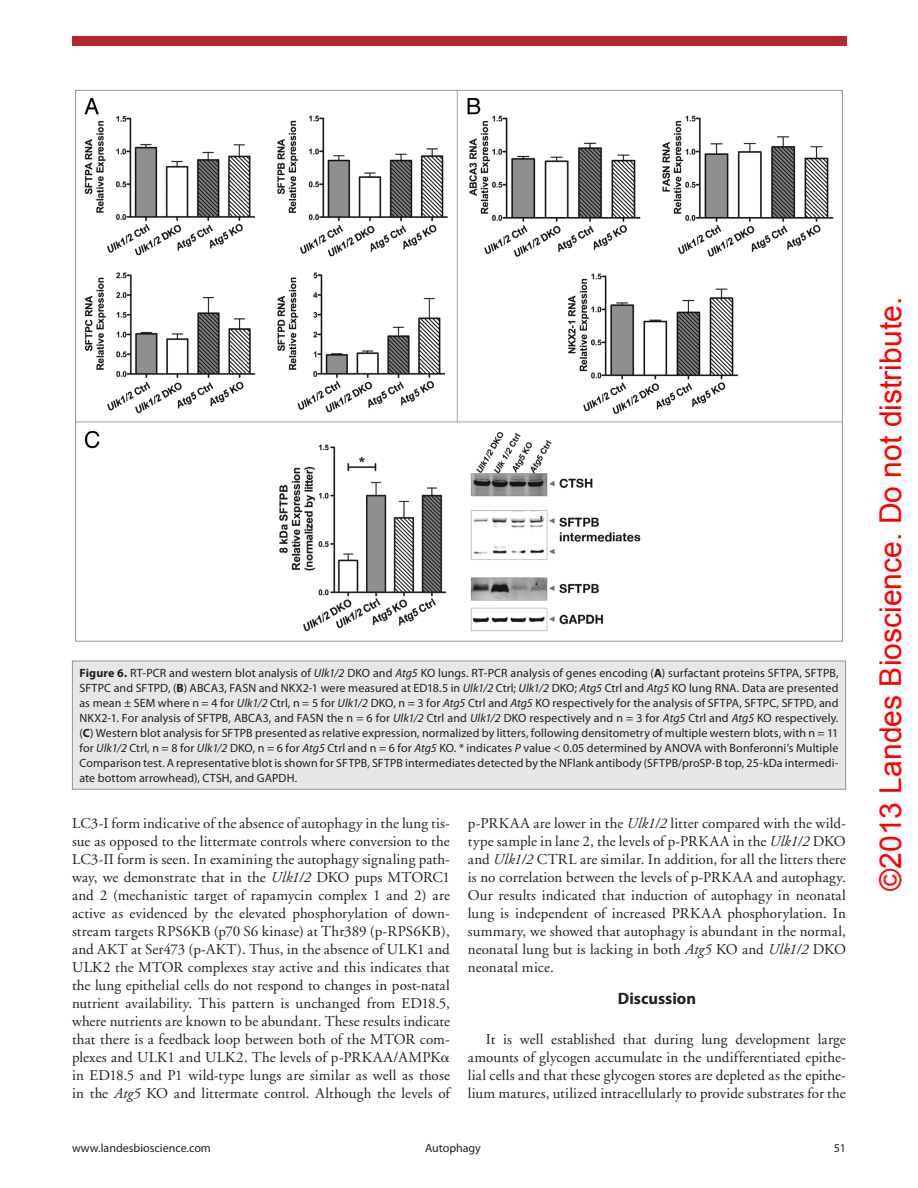
<style>
.page{position:relative;width:918px;height:1188px;background:#fff}
.page>*{position:absolute;margin:0;border:0;box-sizing:border-box;transform-origin:0 0}
.t1{font:30.15px "Arial";color:#f00}
.t2{font:700 16.5px "Myriad Pro";color:#231f20}
.t3{font:15px/18px "Adobe Garamond";letter-spacing:.01em;color:#231f20;text-align:justify}
.t4{font:12px/15px "Myriad Pro";letter-spacing:.005em;color:#231f20;text-align:justify}
.s1{font-weight:700}
.s2{font-style:italic}
.s3{font-family:"Universal Std Greekw Math Pi"}
</style>
<div class="page">
<div style="left:72px;top:36px;width:774px;height:10px;background:#b7262b"></div>
<div style="left:72px;top:661px;width:774px;height:128px;background:#e6e7e9"></div>
<div style="left:72px;top:661px;width:774px;height:129px;border:1px solid #939598"></div>
<img style="left:77px;top:92px;width:764px;height:540px">
<p class="t4" style="left:79px;top:665px;width:761px"><span class="s1">Figure 6.</span> RT-PCR and western blot analysis of <span class="s2">Ulk1/2</span> DKO and <span class="s2">Atg5</span> KO lungs. RT-PCR analysis of genes encoding (<span class="s1">A</span>) surfactant proteins SFTPA, SFTPB, SFTPC and SFTPD, (<span class="s1">B</span>) ABCA 3, FAS N and NKX2-1 were measured at ED18.5 in <span class="s2">Ulk1/2</span> Ctrl; <span class="s2">Ulk1/2</span> DKO; <span class="s2">Atg5</span> Ctrl and <span class="s2">Atg5</span> KO lung RNA. Data are presented as mean ± SEM where n = 4 for <span class="s2">Ulk1/2</span> Ctrl, n = 5 for <span class="s2">Ulk1/2</span> DKO, n = 3 for <span class="s2">Atg5</span> Ctrl and <span class="s2">Atg5</span> KO respectively for the analysis of SFTPA, SFTPC, SFTPD, and NKX2-1. For analysis of SFTPB, ABCA 3, and FAS N the n = 6 for <span class="s2">Ulk1/2</span> Ctrl and <span class="s2">Ulk1/2</span> DKO respectively and n = 3 for <span class="s2">Atg5</span> Ctrl and <span class="s2">Atg5</span> KO respectively. (<span class="s1">C</span>) Western blot analysis for SFTPB presented as relative expression, normalized by litters, following densitometry of multiple western blots, with n = 11 for <span class="s2">Ulk1/2</span> Ctrl, n = 8 for <span class="s2">Ulk1/2</span> DKO, n = 6 for <span class="s2">Atg5</span> Ctrl and n = 6 for <span class="s2">Atg5</span> KO. * indicates <span class="s2">P</span> value &lt; 0.05 determined by ANOVA with Bonferonni’s Multiple Comparison test. A representative blot is shown for SFTPB, SFTPB intermediates detected by the NFlank antibody (SFTPB/proSP-B top, 25-kDa intermedi&shy;ate bottom arrowhead), CTSH , and GAPDH .</p>
<p class="t3" style="left:72px;top:815px;width:379px">LC3-I form indicative of the absence of autophagy in the lung tis&shy;sue as opposed to the littermate controls where conversion to the LC3-II form is seen. In examining the autophagy signaling path&shy;way, we demonstrate that in the <span class="s2">Ulk1/2</span> DKO pups MTORC1 and 2 (mechanistic target of rapamycin complex 1 and 2) are active as evidenced by the elevated phosphorylation of down&shy;stream targets RPS6KB (p70 S6 kinase) at Thr389 (p-RPS6KB), and AKT at Ser473 (p-AKT). Thus, in the absence of ULK1 and ULK2 the MTOR complexes stay active and this indicates that the lung epithelial cells do not respond to changes in post-natal nutrient availability. This pattern is unchanged from ED18.5, where nutrients are known to be abundant. These results indicate that there is a feedback loop between both of the MTOR com&shy;plexes and ULK1 and ULK2. The levels of p-PRKAA/AMPK<span class="s3">α </span>in ED18.5 and P1 wild-type lungs are similar as well as those in the <span class="s2">Atg5</span> KO and littermate control. Although the levels of</p>
<p class="t3" style="left:468px;top:815px;width:379px">p-PRKAA are lower in the <span class="s2">Ulk1/2</span> litter compared with the wild&shy;type sample in lane 2, the levels of p-PRKAA in the <span class="s2">Ulk1/2</span> DKO and <span class="s2">Ulk1/2</span> CTRL are similar. In addition, for all the litters there is no correlation between the levels of p-PRKAA and autophagy.<br>Our results indicated that induction of autophagy in neonatal lung is independent of increased PRKAA phosphorylation. In summary, we showed that autophagy is abundant in the normal, neonatal lung but is lacking in both <span class="s2">Atg5</span> KO and <span class="s2">Ulk1/2</span> DKO neonatal mice.</p>
<p class="t2" style="left:618px;top:988px;width:80px">Discussion</p>
<p class="t3" style="left:468px;top:1031px;width:379px;text-indent:18px">It is well established that during lung development large amounts of glycogen accumulate in the undifferentiated epithe&shy;lial cells and that these glycogen stores are depleted as the epithe&shy;lium matures, utilized intracellularly to provide substrates for the</p>
<p class="t4" style="left:72px;top:1140px;width:251px">www.landesbioscience.com A</p>
<p class="t4" style="left:432px;top:1140px;width:50px">utophagy</p>
<p class="t4" style="left:834px;top:1140px;width:14px">51</p>
<h1 class="t1" style="left:871px;top:891px;width:595px;rotate:-90deg">©2013 Landes Bioscience. Do not distribute.</h1>
</div>
